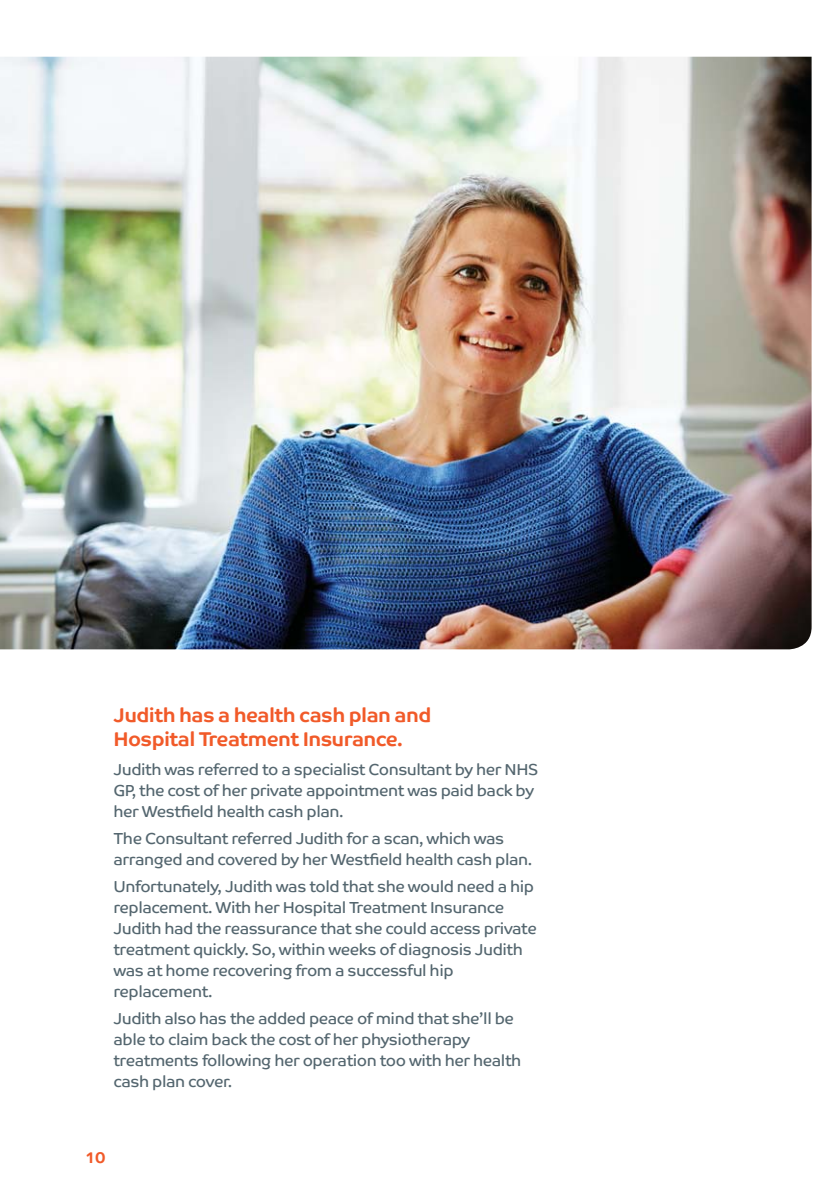
<style>
.page{position:relative;width:840px;height:1191px;background:#fff}
.page>*{position:absolute;margin:0;border:0;box-sizing:border-box;transform-origin:0 0}
.t1{font:20px/24px "Co Text Bd";letter-spacing:-.03em;color:#f15a29}
.t2{font:16px/21px "Co Text";letter-spacing:-.03em;color:#54666f}
.t3{font:16px "Co Text Bd";color:#f15a29}
</style>
<div class="page">
<img style="left:0;top:57px;width:811px;height:592px">
<p class="t1" style="left:113px;top:703px;width:319px">Judith has a health cash plan and<br>Hospital Treatment Insurance.</p>
<p class="t2" style="left:113px;top:759px;width:426px">Judith was referred to a specialist Consultant by her NHS<br>GP, the cost of her private appointment was paid back by her Westfield health cash plan.</p>
<p class="t2" style="left:113px;top:828px;width:420px">The Consultant referred Judith for a scan, which was arranged and covered by her Westfield health cash plan.</p>
<p class="t2" style="left:113px;top:875px;width:424px">Unfortunately, Judith was told that she would need a hip replacement. With her Hospital Treatment Insurance Judith had the reassurance that she could access private treatment quickly. So, within weeks of diagnosis Judith was at home recovering from a successful hip replacement.</p>
<p class="t2" style="left:113px;top:1007px;width:409px">Judith also has the added peace of mind that she’ll be able to claim back the cost of her physiotherapy treatments following her operation too with her health cash plan cover.</p>
<p class="t3" style="left:85px;top:1148px;width:22px">10</p>
</div>
